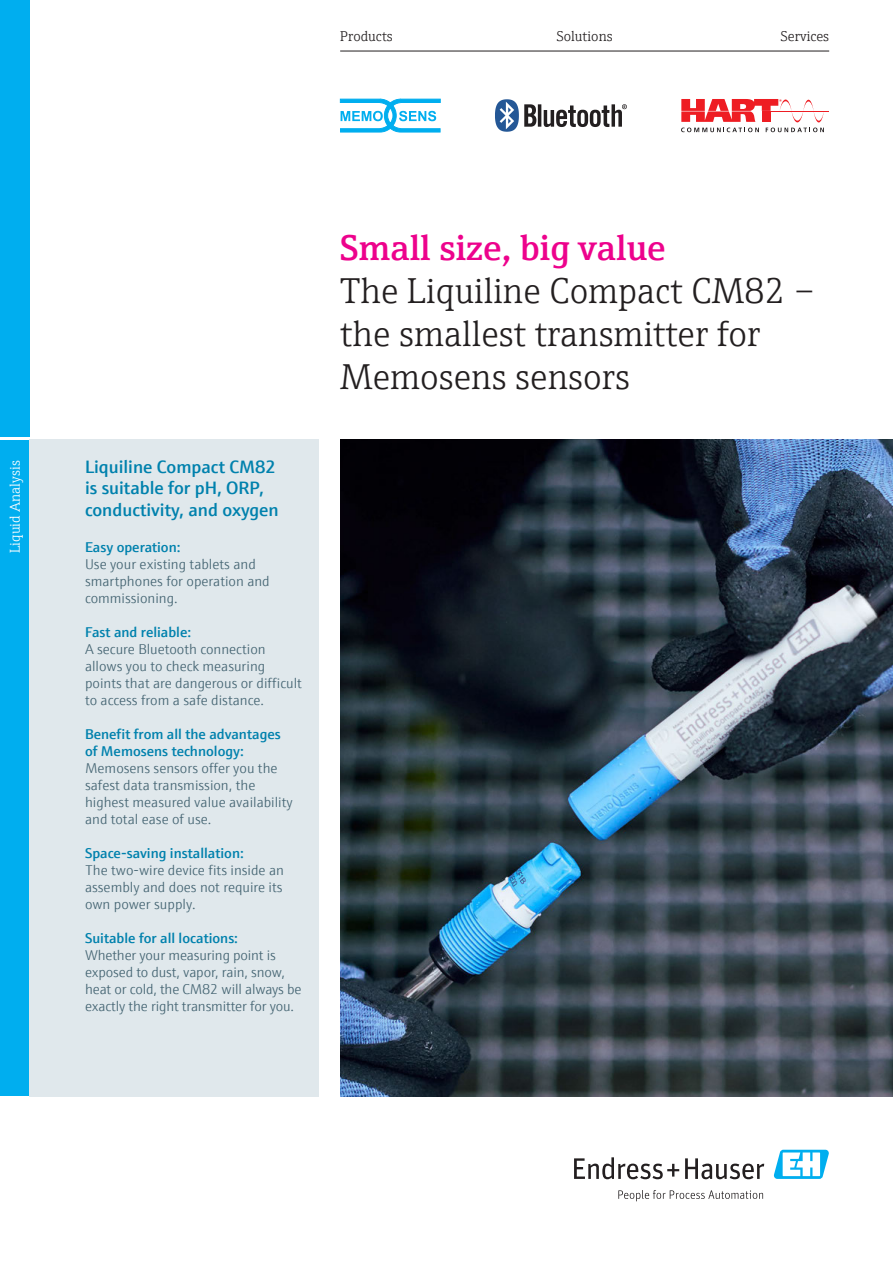
<style>
.page{position:relative;width:893px;height:1263px;background:#fff}
.page>*{position:absolute;margin:0;border:0;box-sizing:border-box;transform-origin:0 0}
.t1{font:300 36px/43.2px "E+H Serif";color:#231f20}
.t2{font:600 36px "E+H Serif";color:#ed028c}
.t3{font:600 18px/21.6px "E+H Sans";color:#0081ad}
.t4{font:300 14.25px/17px "E+H Sans";color:#446472}
.t5{font:600 14.25px/17px "E+H Sans";color:#0081ad}
.t6{font:300 14.25px "E+H Serif";color:#231f20}
.t7{font:300 14.25px "E+H Serif";color:#fff}
</style>
<div class="page">
<hr style="left:340px;top:51px;width:489px;height:1px;background:#231f20">
<div style="left:0;top:0;width:30px;height:1096px;background:#00aeef"></div>
<hr style="left:0;top:437px;width:33px;height:2px;background:#fff">
<svg style="left:574px;top:1157px;width:105px;height:22px"></svg>
<svg style="left:685px;top:1158px;width:79px;height:21px"></svg>
<svg style="left:618px;top:1190px;width:145px;height:11px"></svg>
<svg style="left:773px;top:1150px;width:56px;height:29px"></svg>
<img style="left:340px;top:439px;width:553px;height:657px">
<div style="left:30px;top:439px;width:289px;height:657px;background:#e0e8ec"></div>
<svg style="left:495px;top:99px;width:132px;height:33px"></svg>
<hr style="left:771px;top:111px;width:58px;height:1px;background:#ee1d23">
<svg style="left:681px;top:128px;width:78px;height:4px"></svg>
<svg style="left:766px;top:128px;width:58px;height:4px"></svg>
<svg style="left:681px;top:99px;width:143px;height:23px"></svg>
<svg style="left:340px;top:99px;width:100px;height:33px"></svg>
<p class="t6" style="left:340px;top:26px;width:54px">Products</p>
<p class="t6" style="left:557px;top:26px;width:57px">Solutions</p>
<p class="t6" style="left:781px;top:26px;width:50px">Services</p>
<p class="t7" style="left:4px;top:553px;width:94px;rotate:-90deg">Liquid Analysis</p>
<p class="t3" style="left:85px;top:454px;width:195px">Liquiline Compact CM82 is suitable for pH, ORP, conductivity, and oxygen</p>
<p class="t5" style="left:85px;top:537px;width:97px">Easy operation:</p>
<p class="t4" style="left:85px;top:554px;width:186px">Use your existing tablets and smartphones for operation and commissioning.</p>
<p class="t5" style="left:85px;top:622px;width:108px">Fast and reliable:</p>
<p class="t4" style="left:85px;top:639px;width:218px">A secure Bluetooth connection allows you to check measuring points that are dangerous or difficult to access from a safe distance.</p>
<p class="t5" style="left:85px;top:724px;width:197px">Benefit from all the advantages of Memosens technology:</p>
<p class="t4" style="left:85px;top:758px;width:209px">Memosens sensors offer you the safest data transmission, the highest measured value availability and total ease of use.</p>
<p class="t5" style="left:85px;top:843px;width:160px">Space-saving installation:</p>
<p class="t4" style="left:85px;top:860px;width:200px;text-align:justify">The two-wire device fits inside an assembly and does not require its own power supply.</p>
<p class="t5" style="left:85px;top:928px;width:155px">Suitable for all locations:</p>
<p class="t4" style="left:85px;top:945px;width:218px">Whether your measuring point is exposed to dust, vapor, rain, snow, heat or cold, the CM82 will always be exactly the right transmitter for you.</p>
<h1 class="t2" style="left:340px;top:220px;width:327px">Small size, big value</h1>
<h1 class="t1" style="left:340px;top:267px;width:476px">The Liquiline Compact CM82 – the smallest transmitter for<br>Memosens sensors</h1>
</div>
